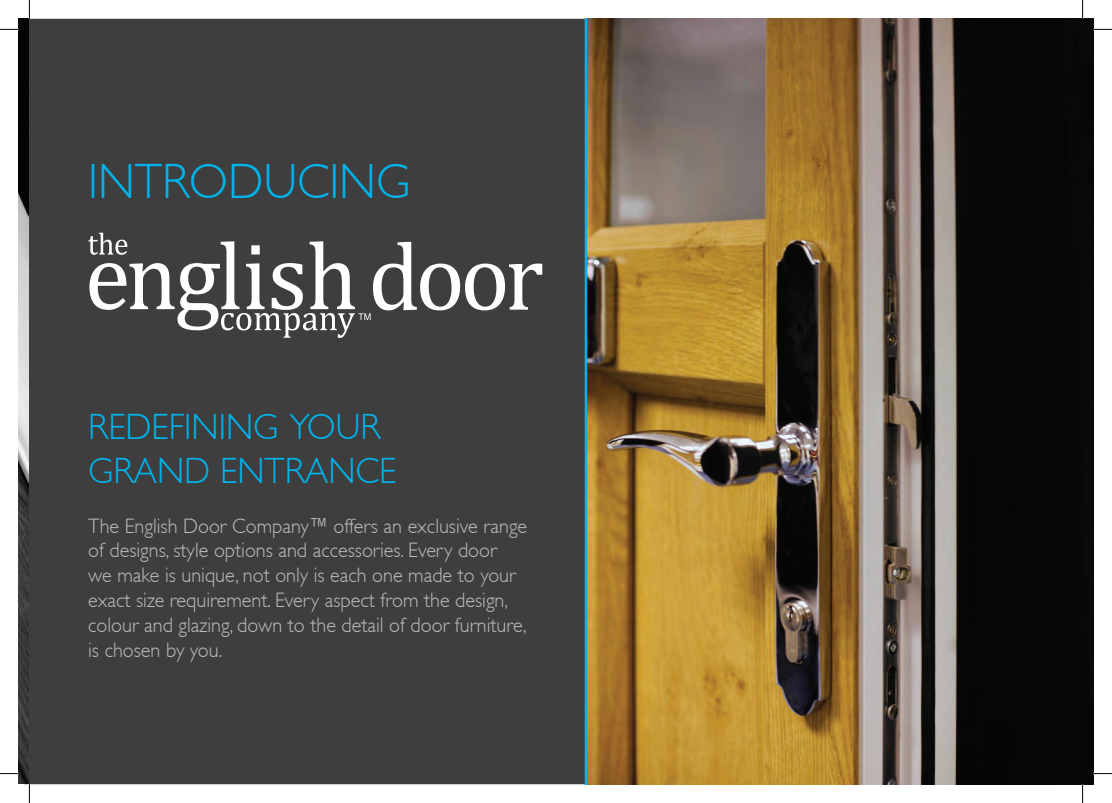
<style>
.page{position:relative;width:1112px;height:803px;background:#fff}
.page>*{position:absolute;margin:0;border:0;box-sizing:border-box;transform-origin:0 0}
.t1{font:300 49.62px "Gill Sans";color:#00b4eb;scale:.96 1}
.t2{font:300 36.5px/43.9px "Gill Sans";color:#00b4eb;scale:.96 1}
.t3{font:300 20.88px/24.8px "Gill Sans";color:#bcbdc0;scale:.96 1}
</style>
<div class="page">
<div style="left:29px;top:19px;width:555px;height:765px;background:#3e3e3f"></div>
<svg style="left:88px;top:233px;width:454px;height:105px"></svg>
<img style="left:19px;top:19px;width:10px;height:765px">
<img style="left:587px;top:19px;width:505px;height:765px">
<hr style="left:584px;top:19px;width:3px;height:765px;background:#00b3ea">
<svg style="left:0;top:29px;width:19px;height:1px"></svg>
<svg style="left:1092px;top:29px;width:19px;height:1px"></svg>
<svg style="left:0;top:773px;width:19px;height:1px"></svg>
<svg style="left:1092px;top:773px;width:19px;height:1px"></svg>
<svg style="left:29px;top:0;width:1px;height:19px"></svg>
<svg style="left:29px;top:784px;width:1px;height:19px"></svg>
<svg style="left:1081px;top:0;width:2px;height:19px"></svg>
<svg style="left:1081px;top:784px;width:2px;height:19px"></svg>
<h1 class="t1" style="left:88px;top:153px;width:337px">INTRODUCING</h1>
<h2 class="t2" style="left:88px;top:405px;width:322px">REDEFINING YOUR<br>GRAND ENTRANCE</h2>
<p class="t3" style="left:88px;top:513px;width:459px">The English Door Company™ offers an exclusive range of designs, style options and accessories. Every door<br>we make is unique, not only is each one made to your exact size requirement. Every aspect from the design, colour and glazing, down to the detail of door furniture, is chosen by you.</p>
</div>
